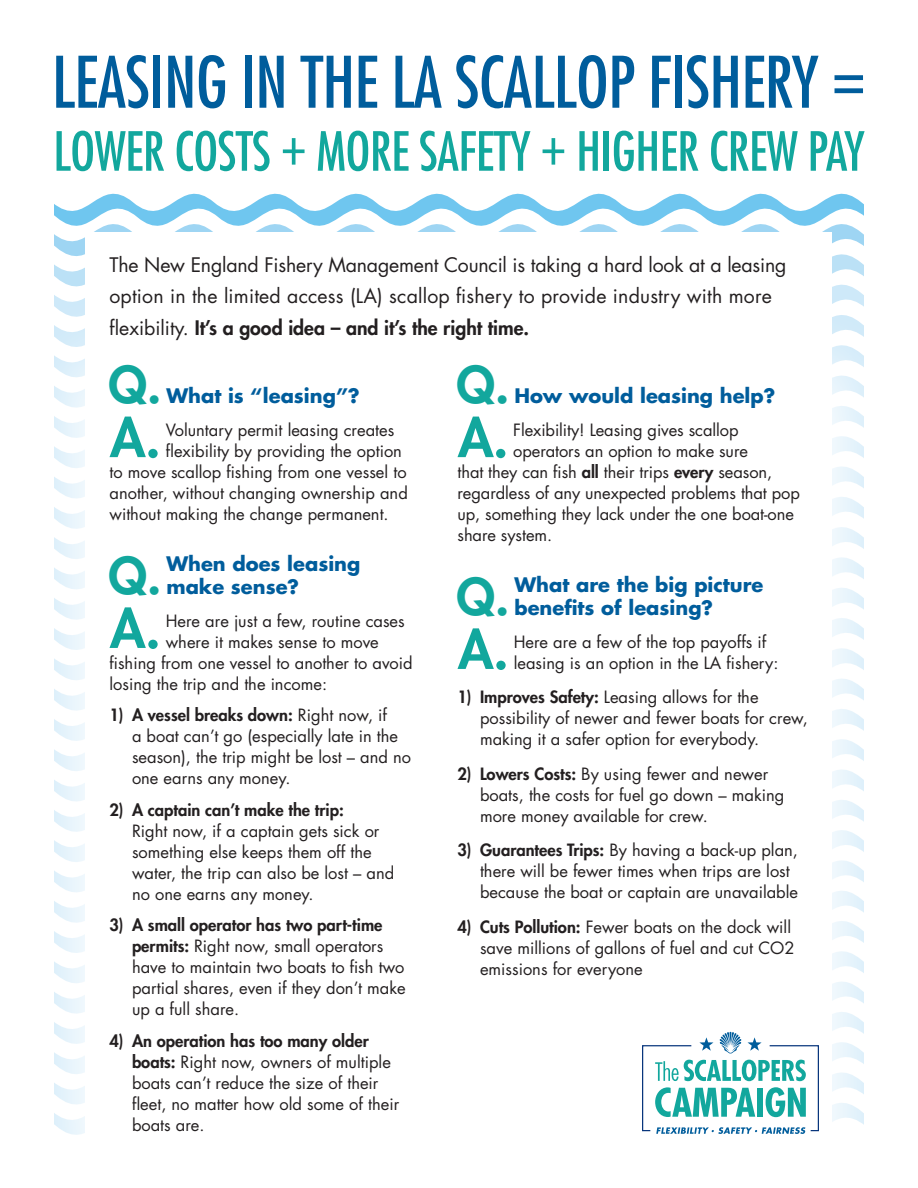
<style>
.page{position:relative;width:918px;height:1188px;background:#fff}
.page>*{position:absolute;margin:0;border:0;box-sizing:border-box;transform-origin:0 0}
.t1{font:condensed 69px "Futura";letter-spacing:-.01em;color:#005d9c}
.t2{font:condensed 52.5px "Futura";letter-spacing:-.01em;color:#12a79d}
.t3{font:800 52.35px "Futura";color:#12a79d}
.t4{font:800 49.35px "Futura";color:#12a79d}
.t5{font:19.5px/31.5px "Futura";letter-spacing:.01em;color:#231f20}
.t6{font:700 19.5px/22.5px "Futura";color:#005d9c}
.t7{font:16.5px/21px "Futura";color:#231f20}
.s1{font-weight:800}
</style>
<div class="page">
<svg style="left:92px;top:194px;width:770px;height:9px"></svg>
<svg style="left:54px;top:203px;width:810px;height:30px"></svg>
<svg style="left:54px;top:233px;width:810px;height:31px"></svg>
<svg style="left:54px;top:264px;width:810px;height:25px"></svg>
<svg style="left:54px;top:1032px;width:810px;height:103px"></svg>
<div style="left:86px;top:232px;width:746px;height:144px;background:#fff"></div>
<p class="t1" style="left:52px;top:39px;width:815px">LEASING IN THE LA SCALLOP FISHERY =</p>
<p class="t2" style="left:53px;top:118px;width:813px">LOWER COSTS + MORE SAFETY + HIGHER CREW PAY</p>
<p class="t5" style="left:110px;top:249px;width:679px">The New England Fishery Management Council is taking a hard look at a leasing option in the limited access (LA) scallop fishery to provide industry with more flexibility. <span class="s1">It’s a good idea – and it’s the right time.</span></p>
<p class="t4" style="left:109px;top:352px;width:54px">Q.</p>
<p class="t4" style="left:457px;top:352px;width:54px">Q.</p>
<p class="t6" style="left:166px;top:384px;width:195px">What is “leasing”?</p>
<p class="t6" style="left:514px;top:384px;width:263px">How would leasing help?</p>
<p class="t3" style="left:110px;top:403px;width:52px">A.</p>
<p class="t7" style="left:166px;top:419px;width:230px">Voluntary permit leasing creates</p>
<p class="t7" style="left:166px;top:440px;width:238px">flexibility by providing the option</p>
<p class="t7" style="left:110px;top:461px;width:299px">to move scallop fishing from one vessel to</p>
<p class="t7" style="left:110px;top:482px;width:300px">another, without changing ownership and</p>
<p class="t7" style="left:110px;top:503px;width:281px">without making the change permanent.</p>
<p class="t4" style="left:109px;top:543px;width:54px">Q.</p>
<p class="t6" style="left:166px;top:552px;width:196px">When does leasing make sense?</p>
<p class="t3" style="left:110px;top:594px;width:52px">A.</p>
<p class="t7" style="left:166px;top:610px;width:241px">Here are just a few, routine cases</p>
<p class="t7" style="left:166px;top:631px;width:215px">where it makes sense to move</p>
<p class="t7" style="left:110px;top:652px;width:305px">fishing from one vessel to another to avoid</p>
<p class="t7" style="left:110px;top:673px;width:219px">losing the trip and the income:</p>
<p class="t7" style="left:132px;top:705px;width:281px;text-indent:-22px"><span class="s1">1) A vessel breaks down:</span> Right now, if<br>a boat can’t go (especially late in the season), the trip might be lost – and no one earns any money.</p>
<p class="t7" style="left:132px;top:799px;width:264px;text-indent:-22px"><span class="s1">2) A captain can’t make the trip:<br></span>Right now, if a captain gets sick or something else keeps them off the water, the trip can also be lost – and no one earns any money.</p>
<p class="t7" style="left:132px;top:915px;width:275px;text-indent:-22px"><span class="s1">3) A small operator has two part-time permits:</span> Right now, small operators have to maintain two boats to fish two partial shares, even if they don’t make up a full share.</p>
<p class="t7" style="left:132px;top:1030px;width:269px;text-indent:-22px"><span class="s1">4) An operation has too many older boats:</span> Right now, owners of multiple boats can’t reduce the size of their fleet, no matter how old some of their boats are.</p>
<p class="t3" style="left:458px;top:403px;width:52px">A.</p>
<p class="t7" style="left:513px;top:419px;width:227px">Flexibility! Leasing gives scallop</p>
<p class="t7" style="left:513px;top:440px;width:236px">operators an option to make sure</p>
<p class="t7" style="left:458px;top:461px;width:316px">that they can fish <span class="s1">all</span> their trips <span class="s1">every</span> season,</p>
<p class="t7" style="left:458px;top:482px;width:344px">regardless of any unexpected problems that pop</p>
<p class="t7" style="left:458px;top:503px;width:338px">up, something they lack under the one boat-one</p>
<p class="t7" style="left:458px;top:524px;width:96px">share system.</p>
<p class="t4" style="left:457px;top:564px;width:54px">Q.</p>
<p class="t6" style="left:514px;top:573px;width:251px">What are the big picture benefits of leasing?</p>
<p class="t3" style="left:458px;top:615px;width:52px">A.</p>
<p class="t7" style="left:514px;top:631px;width:266px">Here are a few of the top payoffs if leasing is an option in the LA fishery:</p>
<p class="t7" style="left:480px;top:687px;width:329px;text-indent:-22px"><span class="s1">1) Improves Safety:</span> Leasing allows for the possibility of newer and fewer boats for crew, making it a safer option for everybody.</p>
<p class="t7" style="left:480px;top:763px;width:306px;text-indent:-22px"><span class="s1">2) Lowers Costs:</span> By using fewer and newer boats, the costs for fuel go down – making more money available for crew.</p>
<p class="t7" style="left:480px;top:840px;width:320px;text-indent:-22px"><span class="s1">3) Guarantees Trips:</span> By having a back-up plan, there will be fewer times when trips are lost because the boat or captain are unavailable</p>
<p class="t7" style="left:480px;top:916px;width:316px;text-indent:-22px"><span class="s1">4) Cuts Pollution:</span> Fewer boats on the dock will save millions of gallons of fuel and cut CO2 emissions for everyone</p>
</div>
